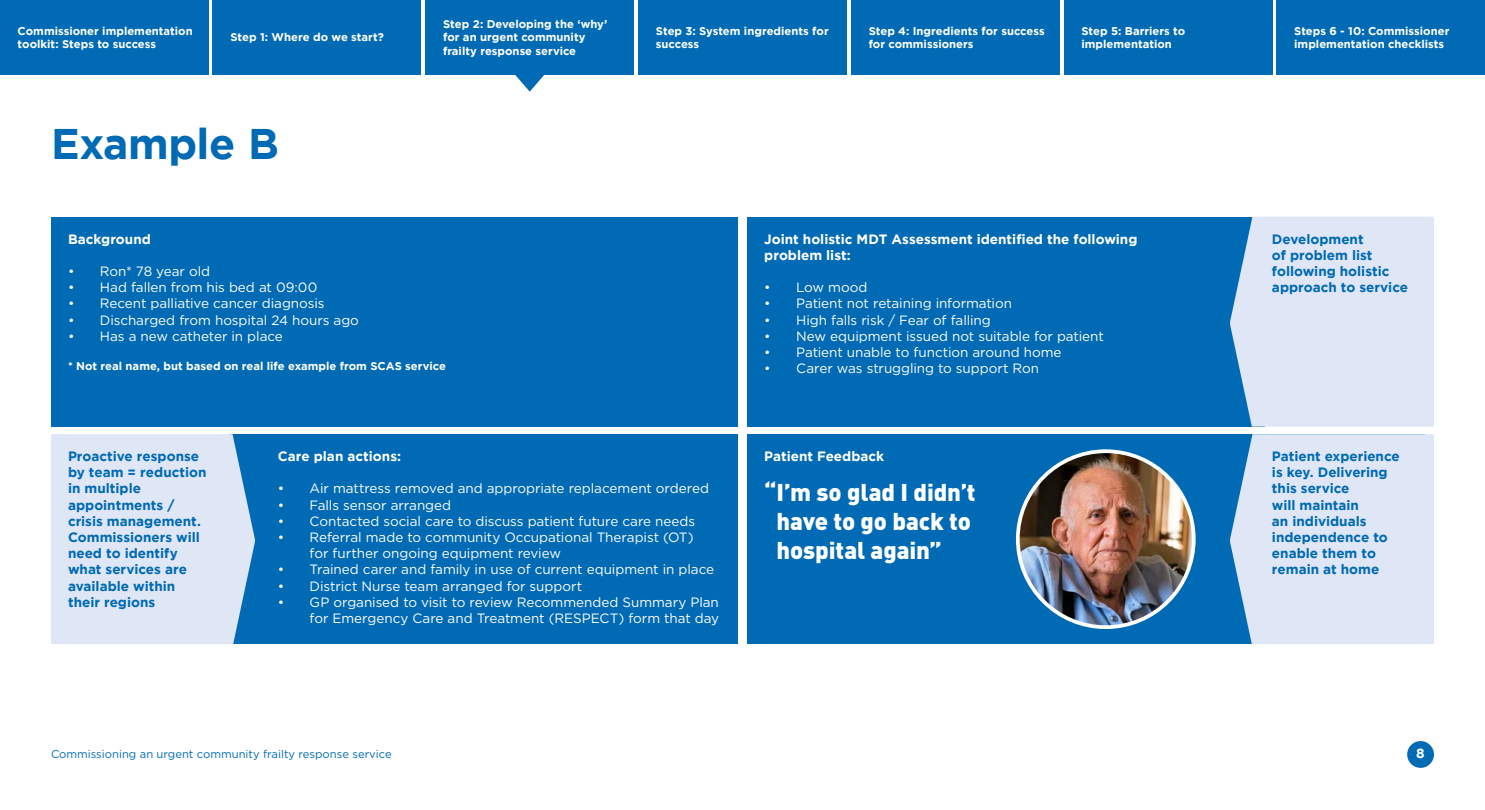
<style>
.page{position:relative;width:1485px;height:810px;background:#fff}
.page>*{position:absolute;margin:0;border:0;box-sizing:border-box;transform-origin:0 0}
.t1{font:700 42.75px "Gotham";letter-spacing:-.01em;color:#006ab4}
.t2{font:900 24px/28.8px "DIN";letter-spacing:-.005em;color:#fff}
.t3{font:13.5px/16.2px "Gotham";letter-spacing:-.005em;color:#fff}
.t4{font:700 13.5px/16.2px "Gotham";color:#006ab4}
.t5{font:700 13.5px/16.2px "Gotham";color:#fff}
.t6{font:700 11.25px/13.5px "Gotham";color:#fff}
.t7{font:11.25px "Gotham";color:#006ab4}
</style>
<div class="page">
<div style="left:51px;top:217px;width:687px;height:210px;background:#006ab4"></div>
<div style="left:229px;top:434px;width:509px;height:210px;background:#006ab4"></div>
<div style="left:747px;top:217px;width:518px;height:210px;background:#006ab4"></div>
<div style="left:747px;top:434px;width:678px;height:210px;background:#006ab4"></div>
<div style="left:1407px;top:741px;width:27px;height:27px;background:#006ab4;border-radius:50%"></div>
<div style="left:1230px;top:217px;width:204px;height:210px;background:#dfe6f6"></div>
<div style="left:1230px;top:434px;width:204px;height:210px;background:#dfe6f6"></div>
<div style="left:51px;top:434px;width:204px;height:210px;background:#dfe6f6"></div>
<img style="left:1018px;top:451px;width:176px;height:176px;border-radius:88px">
<div style="left:1016px;top:449px;width:180px;height:180px;border:4px solid #fff;border-radius:50%"></div>
<div style="left:213px;top:0;width:208px;height:74px;background:#006ab4"></div>
<div style="left:638px;top:0;width:209px;height:74px;background:#006ab4"></div>
<div style="left:851px;top:0;width:208px;height:74px;background:#006ab4"></div>
<div style="left:1064px;top:0;width:208px;height:74px;background:#006ab4"></div>
<div style="left:1277px;top:0;width:208px;height:74px;background:#006ab4"></div>
<div style="left:426px;top:0;width:208px;height:74px;background:#006ab4"></div>
<div style="left:0;top:0;width:208px;height:74px;background:#006ab4"></div>
<svg style="left:515px;top:74px;width:30px;height:18px"></svg>
<p class="t6" style="left:18px;top:24px;width:177px">Commissioner implementation toolkit: Steps to success</p>
<p class="t6" style="left:443px;top:17px;width:166px">Step 2: Developing the ‘why’ for an urgent community frailty response service</p>
<p class="t6" style="left:230px;top:30px;width:155px">Step 1: Where do we start?</p>
<p class="t6" style="left:656px;top:24px;width:174px">Step 3: System ingredients for success</p>
<p class="t6" style="left:869px;top:24px;width:178px">Step 4: Ingredients for success for commissioners</p>
<p class="t6" style="left:1081px;top:24px;width:105px">Step 5: Barriers to implementation</p>
<p class="t6" style="left:1294px;top:24px;width:157px">Steps 6 - 10: Commissioner implementation checklists</p>
<h1 class="t1" style="left:51px;top:119px;width:229px">Example B</h1>
<p class="t5" style="left:68px;top:230px;width:84px">Background</p>
<p class="t3" style="left:68px;top:263px;width:144px">• Ron* 78 year old</p>
<p class="t3" style="left:68px;top:279px;width:251px">• Had fallen from his bed at 09:00</p>
<p class="t3" style="left:68px;top:295px;width:258px">• Recent palliative cancer diagnosis</p>
<p class="t3" style="left:68px;top:311px;width:293px">• Discharged from hospital 24 hours ago</p>
<p class="t3" style="left:68px;top:328px;width:216px">• Has a new catheter in place</p>
<p class="t6" style="left:68px;top:359px;width:379px">* Not real name, but based on real life example from SCAS service</p>
<p class="t4" style="left:68px;top:448px;width:140px">Proactive response by team = reduction in multiple appointments / crisis management.<br>Commissioners will need to identify what services are available within their regions</p>
<p class="t5" style="left:278px;top:448px;width:125px">Care plan actions:</p>
<p class="t3" style="left:278px;top:480px;width:433px">• Air mattress removed and appropriate replacement ordered</p>
<p class="t3" style="left:278px;top:497px;width:175px">• Falls sensor arranged</p>
<p class="t3" style="left:278px;top:513px;width:419px">• Contacted social care to discuss patient future care needs</p>
<p class="t3" style="left:310px;top:529px;width:386px;text-indent:-32px">• Referral made to community Occupational Therapist (OT) for further ongoing equipment review</p>
<p class="t3" style="left:278px;top:561px;width:438px">• Trained carer and family in use of current equipment in place</p>
<p class="t3" style="left:278px;top:578px;width:306px">• District Nurse team arranged for support</p>
<p class="t3" style="left:278px;top:594px;width:443px;text-align:right">• GP organised to visit to review Recommended Summary Plan for Emergency Care and Treatment (RESPECT) form that day</p>
<p class="t5" style="left:764px;top:230px;width:375px">Joint holistic MDT Assessment identified the following problem list:</p>
<p class="t3" style="left:764px;top:279px;width:105px">• Low mood</p>
<p class="t3" style="left:764px;top:295px;width:249px">• Patient not retaining information</p>
<p class="t3" style="left:764px;top:311px;width:228px">• High falls risk / Fear of falling</p>
<p class="t3" style="left:764px;top:328px;width:341px">• New equipment issued not suitable for patient</p>
<p class="t3" style="left:764px;top:344px;width:299px">• Patient unable to function around home</p>
<p class="t3" style="left:764px;top:360px;width:276px">• Carer was struggling to support Ron</p>
<p class="t5" style="left:764px;top:448px;width:121px">Patient Feedback</p>
<h2 class="t2" style="left:777px;top:477px;width:201px;text-indent:-12px">“I’m so glad I didn’t have to go back to hospital again”</h2>
<p class="t7" style="left:51px;top:748px;width:342px">Commissioning an urgent community frailty response service</p>
<p class="t4" style="left:1272px;top:230px;width:138px">Development<br>of problem list following holistic approach to service</p>
<p class="t4" style="left:1272px;top:448px;width:129px">Patient experience is key. Delivering this service<br>will maintain<br>an individuals independence to enable them to remain at home</p>
<p class="t5" style="left:1416px;top:744px;width:10px">8</p>
</div>
